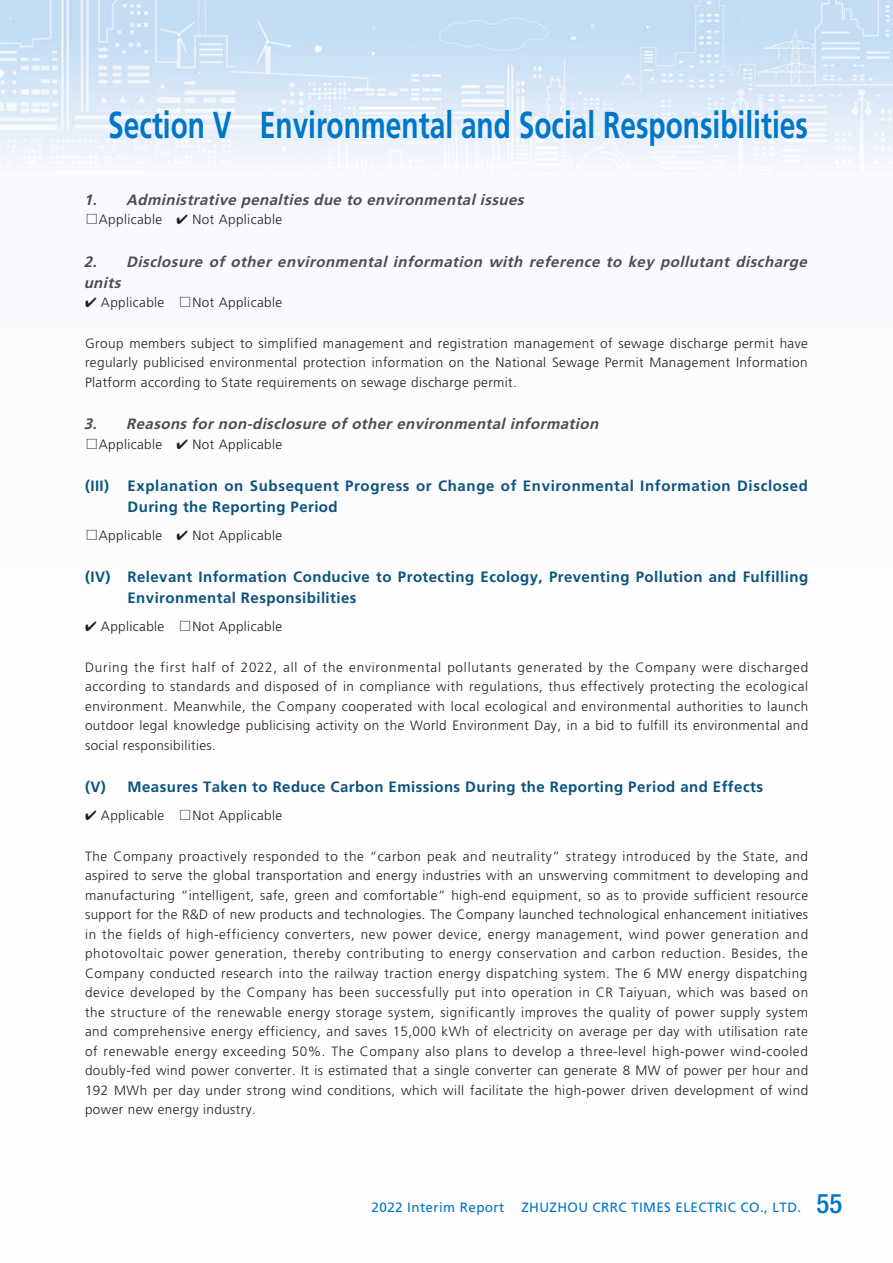
<style>
.page{position:relative;width:893px;height:1263px;background:#fff}
.page>*{position:absolute;margin:0;border:0;box-sizing:border-box;transform-origin:0 0}
.t1{font:700 37.5px "Frutiger LT Std";color:#0076c8;scale:.75 1}
._02_Heading_2{font:700 15px/21px "Frutiger LT Std";letter-spacing:.03em;color:#0a547d}
._03_Heading_3{font:italic 700 15px/21px "Frutiger LT Std";color:#4b4c4d}
._00_Body_text{font:300 13.5px/19.5px "Frutiger LT Std";letter-spacing:.03em;color:#231f20;text-align:justify}
.t2{font:13.5px "Frutiger LT Std";letter-spacing:.03em;color:#0076c8}
.s1{font-family:"M Hei HK"}
.s2{font-family:"Helvetica Neue LT Std";font-weight:500;font-stretch:condensed;font-size:27px}
</style>
<div class="page">
<img style="left:0;top:0;width:893px;height:172px">
<h1 class="t1" style="left:108px;top:103px;width:934px">Section V Environmental and Social Responsibilities</h1>
<p class="_03_Heading_3" style="left:84px;top:189px;width:445px">1. Administrative penalties due to environmental issues</p>
<p class="_00_Body_text" style="left:85px;top:210px;width:199px"><span class="s1">□</span>Applicable ✔ Not Applicable</p>
<p class="_03_Heading_3" style="left:84px;top:251px;width:729px">2. Disclosure of other environmental information with reference to key pollutant discharge units</p>
<p class="_00_Body_text" style="left:85px;top:293px;width:199px">✔ Applicable <span class="s1">□</span>Not Applicable</p>
<p class="_00_Body_text" style="left:85px;top:334px;width:724px">Group members subject to simplified management and registration management of sewage discharge permit have regularly publicised environmental protection information on the National Sewage Permit Management Information Platform according to State requirements on sewage discharge permit.</p>
<p class="_03_Heading_3" style="left:84px;top:413px;width:520px">3. Reasons for non-disclosure of other environmental information</p>
<p class="_00_Body_text" style="left:85px;top:434px;width:199px"><span class="s1">□</span>Applicable ✔ Not Applicable</p>
<p class="_02_Heading_2" style="left:128px;top:475px;width:682px;text-indent:-43px">(III) Explanation on Subsequent Progress or Change of Environmental Information Disclosed<br>During the Reporting Period</p>
<p class="_00_Body_text" style="left:85px;top:526px;width:199px"><span class="s1">□</span>Applicable ✔ Not Applicable</p>
<p class="_02_Heading_2" style="left:128px;top:566px;width:682px;text-indent:-43px">(IV) Relevant Information Conducive to Protecting Ecology, Preventing Pollution and Fulfilling<br>Environmental Responsibilities</p>
<p class="_00_Body_text" style="left:85px;top:617px;width:199px">✔ Applicable <span class="s1">□</span>Not Applicable</p>
<p class="_00_Body_text" style="left:85px;top:658px;width:725px">During the first half of 2022, all of the environmental pollutants generated by the Company were discharged according to standards and disposed of in compliance with regulations, thus effectively protecting the ecological environment. Meanwhile, the Company cooperated with local ecological and environmental authorities to launch outdoor legal knowledge publicising activity on the World Environment Day, in a bid to fulfill its environmental and social responsibilities.</p>
<p class="_02_Heading_2" style="left:85px;top:776px;width:679px">(V) Measures Taken to Reduce Carbon Emissions During the Reporting Period and Effects</p>
<p class="_00_Body_text" style="left:85px;top:806px;width:199px">✔ Applicable <span class="s1">□</span>Not Applicable</p>
<p class="_00_Body_text" style="left:85px;top:847px;width:725px">The Company proactively responded to the “carbon peak and neutrality” strategy introduced by the State, and aspired to serve the global transportation and energy industries with an unswerving commitment to developing and manufacturing “intelligent, safe, green and comfortable” high-end equipment, so as to provide sufficient resource support for the R&amp;D of new products and technologies. The Company launched technological enhancement initiatives in the fields of high-efficiency converters, new power device, energy management, wind power generation and photovoltaic power generation, thereby contributing to energy conservation and carbon reduction. Besides, the Company conducted research into the railway traction energy dispatching system. The 6 MW energy dispatching device developed by the Company has been successfully put into operation in CR Taiyuan, which was based on the structure of the renewable energy storage system, significantly improves the quality of power supply system and comprehensive energy efficiency, and saves 15,000 kWh of electricity on average per day with utilisation rate of renewable energy exceeding 50%. The Company also plans to develop a three-level high-power wind-cooled doubly-fed wind power converter. It is estimated that a single converter can generate 8 MW of power per hour and 192 MWh per day under strong wind conditions, which will facilitate the high-power driven development of wind power new energy industry.</p>
<p class="t2" style="left:372px;top:1199px;width:134px">2022 Interim Report</p>
<p class="t2" style="left:521px;top:1199px;width:322px">ZHUZHOU CRRC TIMES ELECTRIC CO., LTD. <span class="s2">55</span></p>
</div>
